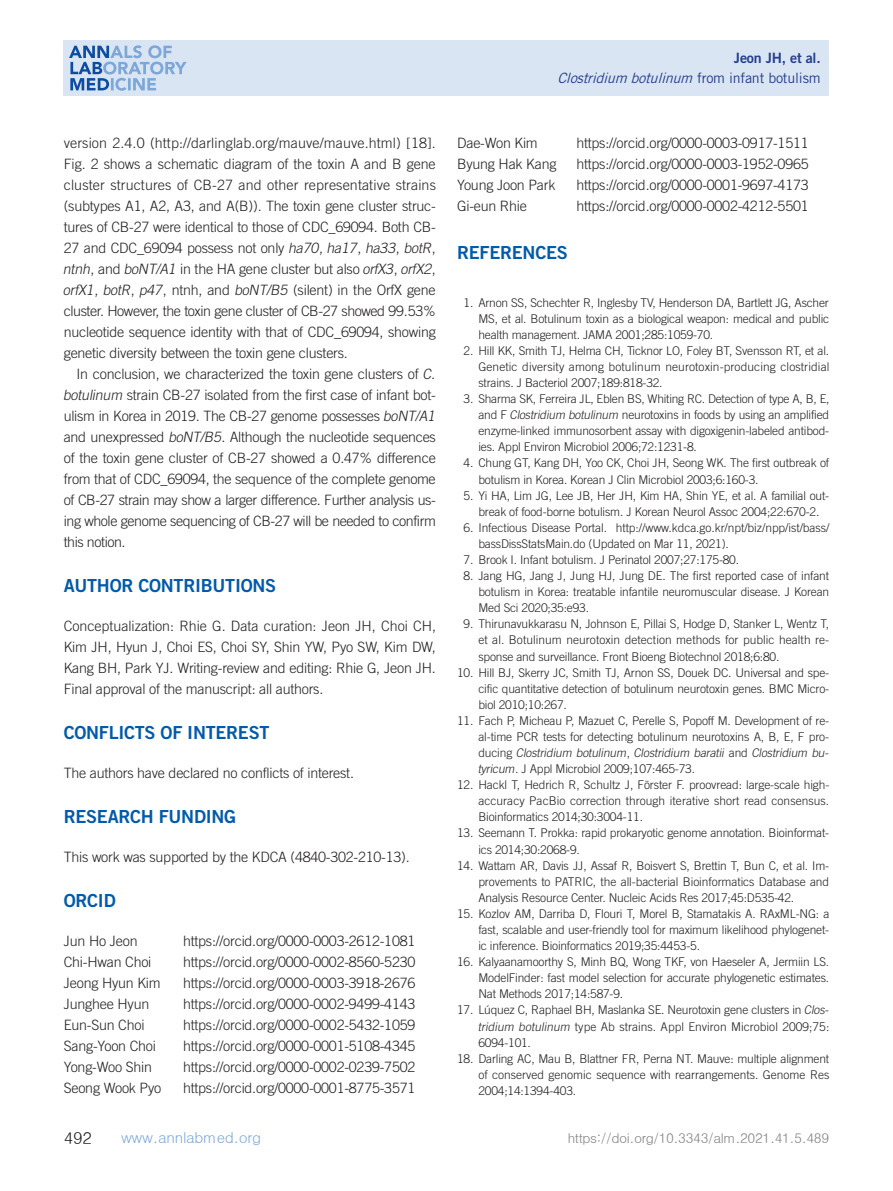
<style>
.page{position:relative;width:893px;height:1191px;background:#fff}
.page>*{position:absolute;margin:0;border:0;box-sizing:border-box;transform-origin:0 0}
.본문대제목{font:18px "Trade Gothic LT Std Bd 2";letter-spacing:-.015em;color:#015aaa}
.t1{font:16.5px "Dotum";color:#231f20}
.t2{font:15px "Dotum";letter-spacing:-.02em;color:#7ca7d8}
.본문{font:300 14.25px/21px "Trade Gothic LT Std";letter-spacing:-.015em;color:#231f20;text-align:justify}
.본문_0{font:300 14.25px "Trade Gothic LT Std";letter-spacing:-.015em;color:#231f20}
.t3{font:italic 14.25px "Trade Gothic LT Std";color:#253f8e}
.t4{font:14.25px "Trade Gothic LT Std Bd 2";letter-spacing:-.015em;color:#253f8e}
.t5{font:13.5px "Dotum";letter-spacing:-.03em;color:#808285}
.참고문헌_2{font:300 12px/16px "Trade Gothic LT Std";letter-spacing:-.015em;color:#231f20;text-align:justify}
.참고문헌_1{font:300 12px/16px "Trade Gothic LT Std";letter-spacing:-.015em;color:#231f20;text-align:justify}
.s1{font-style:normal}
.s2{font-style:italic}
</style>
<div class="page">
<div style="left:64px;top:40px;width:765px;height:56px;background:#dae5f4"></div>
<svg style="left:69px;top:45px;width:118px;height:46px"></svg>
<p class="t4" style="left:734px;top:49px;width:88px">Jeon JH, et al.</p>
<p class="t3" style="left:557px;top:69px;width:265px">Clostridium botulinum <span class="s1">f ro m i n f a n t b ot u l i s m</span></p>
<p class="본문" style="left:63px;top:132px;width:375px">version 2.4.0 (http://darlinglab.org/mauve/mauve.html) [18].<br>Fig. 2 shows a schematic diagram of the toxin A and B gene cluster structures of CB-27 and other representative strains (subtypes A1, A2, A3, and A(B)). The toxin gene cluster struc&shy;tures of CB-27 were identical to those of CDC_69094. Both CB-27 and CDC_69094 possess not only <span class="s2">ha70</span>, <span class="s2">ha17</span>, <span class="s2">ha33</span>, <span class="s2">botR</span>, <span class="s2">ntnh</span>, and <span class="s2">boNT/A1</span> in the HA gene cluster but also <span class="s2">orfX3</span>, <span class="s2">orfX2</span>, <span class="s2">orfX1</span>, <span class="s2">botR</span>, <span class="s2">p47</span>, ntnh, and <span class="s2">boNT/B5</span> (silent) in the OrfX gene cluster. However, the toxin gene cluster of CB-27 showed 99.53% nucleotide sequence identity with that of CDC_69094, showing genetic diversity between the toxin gene clusters.</p>
<p class="본문" style="left:63px;top:363px;width:376px;text-align:left;text-indent:14px">In conclusion, we characterized the toxin gene clusters of <span class="s2">C. botulinum</span> strain CB-27 isolated from the first case of infant bot&shy;ulism in Korea in 2019. The CB-27 genome possesses <span class="s2">boNT/A1 </span>and unexpressed <span class="s2">boNT/B5</span>. Although the nucleotide sequences of the toxin gene cluster of CB-27 showed a 0.47% difference from that of CDC_69094, the sequence of the complete genome of CB-27 strain may show a larger difference. Further analysis us&shy;ing whole genome sequencing of CB-27 will be needed to confirm this notion.</p>
<p class="본문대제목" style="left:64px;top:574px;width:214px">AUTHOR CONTRIBUTIONS</p>
<p class="본문" style="left:64px;top:615px;width:374px">Conceptualization: Rhie G. Data curation: Jeon JH, Choi CH, Kim JH, Hyun J, Choi ES, Choi SY, Shin YW, Pyo SW, Kim DW, Kang BH, Park YJ. Writing-review and editing: Rhie G, Jeon JH.<br>Final approval of the manuscript: all authors.</p>
<p class="본문대제목" style="left:64px;top:721px;width:207px">CONFLICTS OF INTEREST</p>
<p class="본문" style="left:64px;top:762px;width:292px">The authors have declared no conflicts of interest.</p>
<p class="본문대제목" style="left:64px;top:805px;width:174px">RESEARCH FUNDING</p>
<p class="본문_0" style="left:64px;top:848px;width:347px">This work was supported by the KDCA (4840-302-210-13).</p>
<p class="본문대제목" style="left:64px;top:889px;width:53px">ORCID</p>
<p class="본문" style="left:64px;top:930px;width:75px">Jun Ho Jeon</p>
<p class="본문" style="left:183px;top:930px;width:234px">https://orcid.org/0000-0003-2612-1081</p>
<p class="본문" style="left:64px;top:951px;width:89px">Chi-Hwan Choi</p>
<p class="본문" style="left:183px;top:951px;width:234px">https://orcid.org/0000-0002-8560-5230</p>
<p class="본문" style="left:64px;top:972px;width:98px">Jeong Hyun Kim</p>
<p class="본문" style="left:183px;top:972px;width:234px">https://orcid.org/0000-0003-3918-2676</p>
<p class="본문" style="left:64px;top:993px;width:87px">Junghee Hyun</p>
<p class="본문" style="left:183px;top:993px;width:234px">https://orcid.org/0000-0002-9499-4143</p>
<p class="본문_0" style="left:64px;top:1016px;width:82px">Eun-Sun Choi</p>
<p class="본문_0" style="left:183px;top:1016px;width:234px">https://orcid.org/0000-0002-5432-1059</p>
<p class="본문" style="left:64px;top:1035px;width:94px">Sang-Yoon Choi</p>
<p class="본문" style="left:183px;top:1035px;width:234px">https://orcid.org/0000-0001-5108-4345</p>
<p class="본문" style="left:64px;top:1056px;width:90px">Yong-Woo Shin</p>
<p class="본문" style="left:183px;top:1056px;width:234px">https://orcid.org/0000-0002-0239-7502</p>
<p class="본문" style="left:64px;top:1077px;width:99px">Seong Wook Pyo</p>
<p class="본문" style="left:183px;top:1077px;width:234px">https://orcid.org/0000-0001-8775-3571</p>
<p class="본문" style="left:457px;top:132px;width:82px">Dae-Won Kim</p>
<p class="본문" style="left:576px;top:132px;width:234px">https://orcid.org/0000-0003-0917-1511</p>
<p class="본문" style="left:457px;top:153px;width:101px">Byung Hak Kang</p>
<p class="본문" style="left:576px;top:153px;width:234px">https://orcid.org/0000-0003-1952-0965</p>
<p class="본문" style="left:457px;top:174px;width:100px">Young Joon Park</p>
<p class="본문" style="left:576px;top:174px;width:234px">https://orcid.org/0000-0001-9697-4173</p>
<p class="본문" style="left:457px;top:195px;width:71px">Gi-eun Rhie</p>
<p class="본문" style="left:576px;top:195px;width:234px">https://orcid.org/0000-0002-4212-5501</p>
<p class="본문대제목" style="left:457px;top:241px;width:112px">REFERENCES</p>
<p class="참고문헌_1" style="left:478px;top:294px;width:352px;text-indent:-15px">1. Arnon SS, Schechter R, Inglesby TV, Henderson DA, Bartlett JG, Ascher MS, et al. Botulinum toxin as a biological weapon: medical and public health management. JAMA 2001;285:1059-70.</p>
<p class="참고문헌_1" style="left:478px;top:342px;width:353px;text-indent:-15px">2. Hill KK, Smith TJ, Helma CH, Ticknor LO, Foley BT, Svensson RT, et al.<br>Genetic diversity among botulinum neurotoxin-producing clostridial strains. J Bacteriol 2007;189:818-32.</p>
<p class="참고문헌_1" style="left:478px;top:391px;width:353px;text-indent:-15px">3. Sharma SK, Ferreira JL, Eblen BS, Whiting RC. Detection of type A, B, E, and F <span class="s2">Clostridium botulinum</span> neurotoxins in foods by using an amplified enzyme-linked immunosorbent assay with digoxigenin-labeled antibod&shy;ies. Appl Environ Microbiol 2006;72:1231-8.</p>
<p class="참고문헌_1" style="left:478px;top:455px;width:352px;text-indent:-15px">4. Chung GT, Kang DH, Yoo CK, Choi JH, Seong WK. The first outbreak of botulism in Korea. Korean J Clin Microbiol 2003;6:160-3.</p>
<p class="참고문헌_1" style="left:464px;top:487px;width:367px;text-align:center">5. Yi HA, Lim JG, Lee JB, Her JH, Kim HA, Shin YE, et al. A familial out&shy;break of food-borne botulism. J Korean Neurol Assoc 2004;22:670-2.</p>
<p class="참고문헌_1" style="left:478px;top:519px;width:352px;text-indent:-15px">6. Infectious Disease Portal. http://www.kdca.go.kr/npt/biz/npp/ist/bass/ bassDissStatsMain.do (Updated on Mar 11, 2021).</p>
<p class="참고문헌_1" style="left:464px;top:551px;width:277px">7. Brook I. Infant botulism. J Perinatol 2007;27:175-80.</p>
<p class="참고문헌_1" style="left:478px;top:567px;width:352px;text-indent:-15px">8. Jang HG, Jang J, Jung HJ, Jung DE. The first reported case of infant botulism in Korea: treatable infantile neuromuscular disease. J Korean Med Sci 2020;35:e93.</p>
<p class="참고문헌_1" style="left:478px;top:616px;width:352px;text-indent:-15px">9. Thirunavukkarasu N, Johnson E, Pillai S, Hodge D, Stanker L, Wentz T, et al. Botulinum neurotoxin detection methods for public health re&shy;sponse and surveillance. Front Bioeng Biotechnol 2018;6:80.</p>
<p class="참고문헌_2" style="left:478px;top:664px;width:352px;text-indent:-21px">10. Hill BJ, Skerry JC, Smith TJ, Arnon SS, Douek DC. Universal and spe&shy;cific quantitative detection of botulinum neurotoxin genes. BMC Micro&shy;biol 2010;10:267.</p>
<p class="참고문헌_2" style="left:478px;top:712px;width:355px;text-align:left;text-indent:-21px">11. Fach P, Micheau P, Mazuet C, Perelle S, Popoff M. Development of re&shy;al-time PCR tests for detecting botulinum neurotoxins A, B, E, F pro&shy;d u c i n g <span class="s2">Clostridium botulinum</span>, <span class="s2">Clostridium baratii</span> a n d <span class="s2">Clostridium bu&shy;tyricum</span>. J Appl Microbiol 2009;107:465-73.</p>
<p class="참고문헌_2" style="left:478px;top:776px;width:352px;text-indent:-21px">12. Hackl T, Hedrich R, Schultz J, Förster F. proovread: large-scale high&shy;accuracy PacBio correction through iterative short read consensus.<br>Bioinformatics 2014;30:3004-11.</p>
<p class="참고문헌_2" style="left:478px;top:825px;width:352px;text-indent:-21px">13. Seemann T. Prokka: rapid prokaryotic genome annotation. Bioinformat&shy;ics 2014;30:2068-9.</p>
<p class="참고문헌_2" style="left:478px;top:857px;width:352px;text-indent:-21px">14. Wattam AR, Davis JJ, Assaf R, Boisvert S, Brettin T, Bun C, et al. Im&shy;provements to PATRIC, the all-bacterial Bioinformatics Database and Analysis Resource Center. Nucleic Acids Res 2017;45:D535-42.</p>
<p class="참고문헌_2" style="left:478px;top:905px;width:352px;text-indent:-21px">15. Kozlov AM, Darriba D, Flouri T, Morel B, Stamatakis A. RAxML-NG: a fast, scalable and user-friendly tool for maximum likelihood phylogenet&shy;ic inference. Bioinformatics 2019;35:4453-5.</p>
<p class="참고문헌_2" style="left:478px;top:953px;width:352px;text-indent:-21px">16. Kalyaanamoorthy S, Minh BQ, Wong TKF, von Haeseler A, Jermiin LS.<br>ModelFinder: fast model selection for accurate phylogenetic estimates.<br>Nat Methods 2017;14:587-9.</p>
<p class="참고문헌_2" style="left:478px;top:1002px;width:355px;text-align:left;text-indent:-21px">17. Lúquez C, Raphael BH, Maslanka SE. Neurotoxin gene clusters in <span class="s2">Clos&shy;tridium botulinum</span> type Ab strains. Appl Environ Microbiol 2009;75:<br>6094-101.</p>
<p class="참고문헌_2" style="left:478px;top:1050px;width:352px;text-indent:-21px">18. Darling AC, Mau B, Blattner FR, Perna NT. Mauve: multiple alignment of conserved genomic sequence with rearrangements. Genome Res 2004;14:1394-403.</p>
<p class="t1" style="left:64px;top:1129px;width:30px">492</p>
<p class="t2" style="left:121px;top:1130px;width:142px">www.annlabmed.org</p>
<p class="t5" style="left:568px;top:1131px;width:263px">https://doi.org/10.3343/alm.2021.41.5.489</p>
</div>
